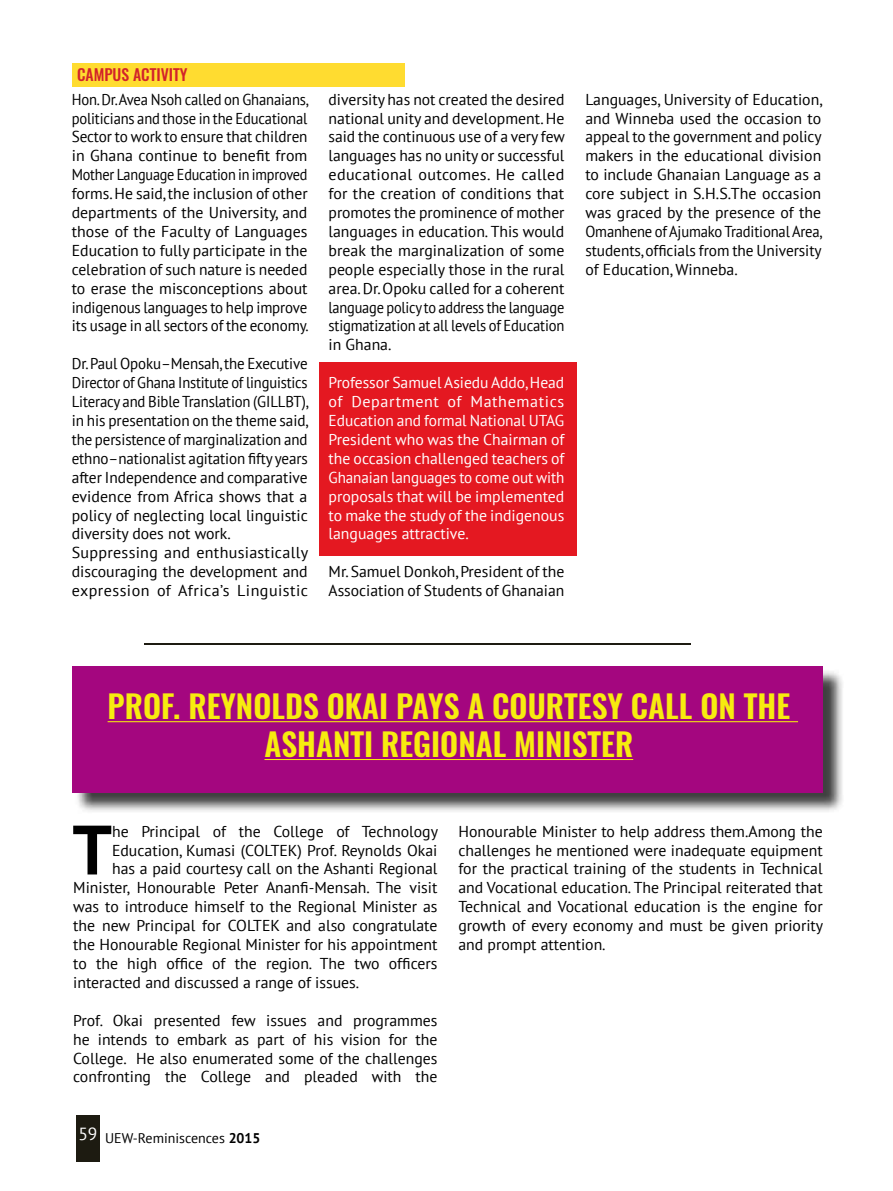
<style>
.page{position:relative;width:893px;height:1191px;background:#fff}
.page>*{position:absolute;margin:0;border:0;box-sizing:border-box;transform-origin:0 0}
.t1{font:700 69.83px "PT Sans";color:#000}
.t2{font:600 31.5px/37.8px "Oswald";color:#f7ec0f;text-align:center}
.t3{font:15.75px/18.9px "PT Sans";color:#000;text-align:justify}
.t4{font:15.75px/18.9px "PT Sans";color:#000;scale:.95 1}
.t5{font:15.75px/18.9px "PT Sans";color:#000;text-align:justify;scale:.93 1}
.t6{font:15.75px/18.9px "PT Sans";color:#fff;text-align:justify}
.t7{font:500 15.75px "Oswald";color:#d2232a}
.t8{font:14px "PT Sans";color:#000}
.s1{font-weight:700}
</style>
<div class="page">
<div style="left:74px;top:668px;width:771px;height:146px;background:#000;opacity:.75"></div>
<div style="left:72px;top:666px;width:751px;height:126px;background:#a4067f"></div>
<div style="left:76px;top:1115px;width:24px;height:46px;background:#1d1b11"></div>
<div style="left:72px;top:63px;width:332px;height:23px;background:#ffdc30"></div>
<div style="left:319px;top:362px;width:258px;height:194px;background:#e41821"></div>
<hr style="left:144px;top:643px;width:546px;height:2px;background:#1d1b11">
<hr style="left:108px;top:721px;width:690px;height:1px;background:#f7ec0f">
<hr style="left:264px;top:759px;width:369px;height:1px;background:#f7ec0f">
<p class="t7" style="left:77px;top:64px;width:112px">CAMPUS ACTIVITY</p>
<p class="t5" style="left:72px;top:89px;width:256px">Hon. Dr. Avea Nsoh called on Ghanaians, politicians and those in the Educational Sector to work to ensure that children in Ghana continue to benefit from Mother Language Education in improved forms. He said, the inclusion of other departments of the University, and those of the Faculty of Languages Education to fully participate in the celebration of such nature is needed to erase the misconceptions about indigenous languages to help improve its usage in all sectors of the economy.</p>
<p class="t4" style="left:72px;top:354px;width:251px">Dr. Paul Opoku–Mensah, the Executive Director of Ghana Institute of linguistics Literacy and Bible Translation (GILLBT), in his presentation on the theme said, the persistence of marginalization and ethno–nationalist agitation fifty years after Independence and comparative evidence from Africa shows that a policy of neglecting local linguistic diversity does not work.<br>Suppressing and enthusiastically discouraging the development and expression of Africa’s Linguistic</p>
<p class="t3" style="left:329px;top:89px;width:238px">diversity has not created the desired national unity and development. He said the continuous use of a very few languages has no unity or successful educational outcomes. He called for the creation of conditions that promotes the prominence of mother languages in education. This would break the marginalization of some people especially those in the rural area. Dr. Opoku called for a coherent language policy to address the language stigmatization at all levels of Education in Ghana.</p>
<p class="t6" style="left:329px;top:373px;width:237px">Professor Samuel Asiedu Addo, Head of Department of Mathematics Education and formal National UTAG President who was the Chairman of the occasion challenged teachers of Ghanaian languages to come out with proposals that will be implemented to make the study of the indigenous languages attractive.</p>
<p class="t3" style="left:329px;top:562px;width:237px">Mr. Samuel Donkoh, President of the<br>Association of Students of Ghanaian</p>
<p class="t3" style="left:585px;top:89px;width:239px">Languages, University of Education, and Winneba used the occasion to appeal to the government and policy makers in the educational division to include Ghanaian Language as a core subject in S.H.S.The occasion was graced by the presence of the Omanhene of Ajumako Traditional Area, students, officials from the University of Education, Winneba.</p>
<h2 class="t2" style="left:108px;top:688px;width:684px">PROF. REYNOLDS OKAI PAYS A COURTESY CALL ON THE<br>ASHANTI REGIONAL MINISTER</h2>
<h1 class="t1" style="left:72px;top:803px;width:41px">T</h1>
<p class="t3" style="left:112px;top:821px;width:327px">he Principal of the College of Technology</p>
<p class="t3" style="left:112px;top:840px;width:327px">Education, Kumasi (COLTEK) Prof. Reynolds Okai</p>
<p class="t3" style="left:112px;top:859px;width:327px">has a paid courtesy call on the Ashanti Regional</p>
<p class="t3" style="left:73px;top:878px;width:366px">Minister, Honourable Peter Ananfi-Mensah. The visit</p>
<p class="t3" style="left:73px;top:897px;width:366px">was to introduce himself to the Regional Minister as</p>
<p class="t3" style="left:73px;top:916px;width:366px">the new Principal for COLTEK and also congratulate</p>
<p class="t3" style="left:73px;top:934px;width:366px">the Honourable Regional Minister for his appointment</p>
<p class="t3" style="left:73px;top:953px;width:366px">to the high office of the region. The two officers</p>
<p class="t3" style="left:73px;top:972px;width:288px">interacted and discussed a range of issues.</p>
<p class="t3" style="left:73px;top:1010px;width:366px">Prof. Okai presented few issues and programmes he intends to embark as part of his vision for the College. He also enumerated some of the challenges confronting the College and pleaded with the</p>
<p class="t8" style="left:78px;top:1129px;width:184px"><sup>59</sup> UEW-Reminiscences <span class="s1">2015</span></p>
<p class="t3" style="left:458px;top:821px;width:366px">Honourable Minister to help address them.Among the challenges he mentioned were inadequate equipment for the practical training of the students in Technical and Vocational education. The Principal reiterated that Technical and Vocational education is the engine for growth of every economy and must be given priority and prompt attention.</p>
</div>
